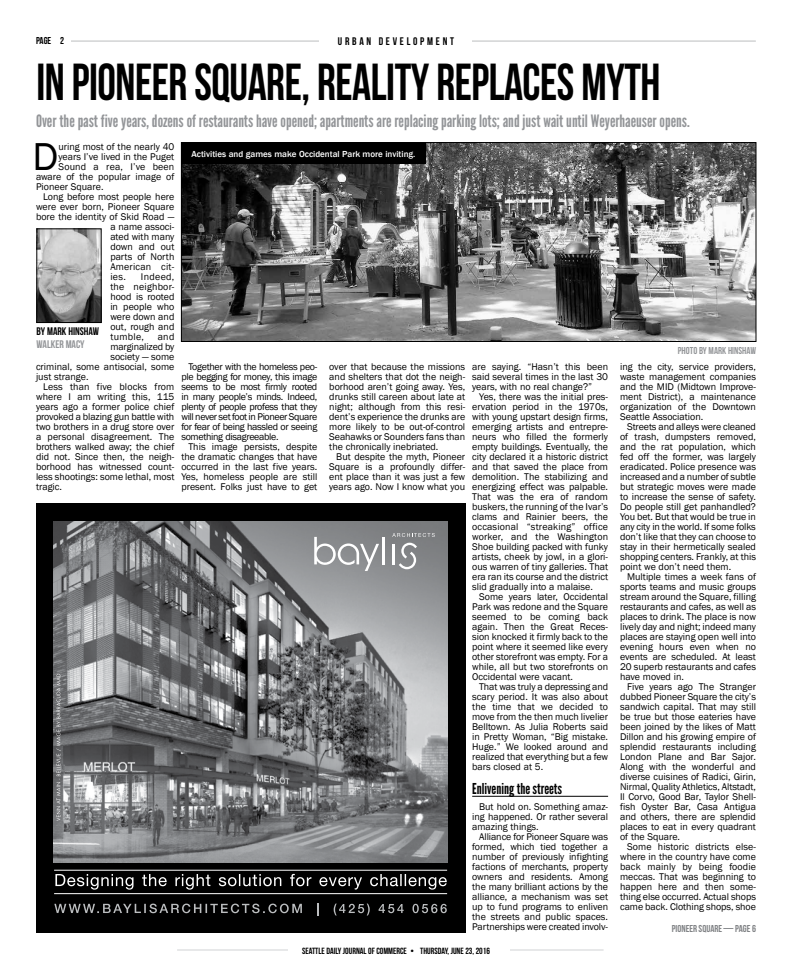
<style>
.page{position:relative;width:792px;height:972px;background:#fff}
.page>*{position:absolute;margin:0;border:0;box-sizing:border-box;transform-origin:0 0}
.t1{font:52px "Bebas Neue";letter-spacing:-.01em;color:#000;scale:.9 1}
.t2{font:40px "Franklin Gothic";color:#000}
.t3{font:17px "League Gothic";color:#939598}
.t4{font:15px "League Gothic";color:#000}
.t5{font:11px "Bebas Neue";letter-spacing:.25em;color:#000}
.t6{font:11px "Bebas Neue";color:#000}
.t7{font:11px "Bebas Neue";color:#939598}
.t8{font:10px/10px "Franklin Gothic";color:#000;text-align:justify}
.t9{font:10px "Bebas Neue";color:#808285}
.t10{font:10px "Bebas Neue";color:#939598}
.t11{font:10px "Franklin Gothic";letter-spacing:.02em;color:#000}
.t12{font:10px "Bebas Neue";color:#000}
.t13{font:9px "Bebas Neue";color:#000}
.t14{font:500 9px "Franklin Gothic";color:#fff}
</style>
<div class="page">
<hr style="left:36px;top:41px;width:720px;height:1px;background:#d1d3d4">
<div style="left:319px;top:36px;width:153px;height:12px;background:#fff"></div>
<div style="left:35px;top:36px;width:36px;height:13px;background:#fff"></div>
<hr style="left:177px;top:950px;width:427px;height:1px;background:#d1d3d4">
<div style="left:288px;top:942px;width:222px;height:18px;background:#fff"></div>
<div style="left:36px;top:504px;width:429px;height:429px;background:#000"></div>
<img style="left:54px;top:522px;width:393px;height:341px">
<svg style="left:392px;top:533px;width:43px;height:4px"></svg>
<hr style="left:382px;top:537px;width:2px;height:27px;background:#fff">
<svg style="left:314px;top:537px;width:65px;height:34px;background:#a3a4a6"></svg>
<hr style="left:392px;top:544px;width:3px;height:20px;background:#fff">
<svg style="left:399px;top:543px;width:18px;height:26px"></svg>
<svg style="left:55px;top:874px;width:392px;height:16px"></svg>
<svg style="left:54px;top:903px;width:393px;height:13px"></svg>
<hr style="left:54px;top:893px;width:393px;height:1px;background:#fff">
<hr style="left:54px;top:870px;width:393px;height:1px;background:#fff">
<svg style="left:56px;top:674px;width:5px;height:147px"></svg>
<hr style="left:472px;top:796px;width:136px;height:1px;background:#000">
<img style="left:39px;top:231px;width:60px;height:90px">
<div style="left:37px;top:229px;width:64px;height:94px;border:1px solid #000"></div>
<img style="left:183px;top:144px;width:571px;height:196px">
<div style="left:181px;top:142px;width:575px;height:200px;border:1px solid #000"></div>
<div style="left:181px;top:143px;width:245px;height:21px;background:#000"></div>
<p class="t12" style="left:36px;top:35px;width:29px">PAGE 2</p>
<p class="t5" style="left:338px;top:35px;width:118px">URBAN DEVELOPMENT</p>
<h1 class="t1" style="left:36px;top:53px;width:695px">IN PIONEER SQUARE, REALITY REPLACES MYTH</h1>
<h2 class="t2" style="left:33px;top:131px;width:27px">D</h2>
<p class="t8" style="left:59px;top:141px;width:117px">uring most of the nearly 40</p>
<h3 class="t3" style="left:36px;top:111px;width:655px">Over the past five years, dozens of restaurants have opened; apartments are replacing parking lots; and just wait until Weyerhaeuser opens.</h3>
<p class="t14" style="left:192px;top:148px;width:225px">Activities and games make Occidental Park more inviting.</p>
<p class="t8" style="left:59px;top:151px;width:117px">years I’ve lived in the Puget</p>
<p class="t8" style="left:59px;top:161px;width:117px">Sound a rea, I’ve been</p>
<p class="t8" style="left:36px;top:171px;width:140px">aware of the popular image of</p>
<p class="t8" style="left:36px;top:181px;width:69px">Pioneer Square.</p>
<p class="t8" style="left:43px;top:191px;width:133px">Long before most people here</p>
<p class="t8" style="left:36px;top:201px;width:140px">were ever born, Pioneer Square</p>
<p class="t8" style="left:36px;top:211px;width:140px">bore the identity of Skid Road —</p>
<p class="t8" style="left:110px;top:221px;width:66px">a name associ-</p>
<p class="t8" style="left:110px;top:231px;width:66px">ated with many</p>
<p class="t8" style="left:110px;top:241px;width:66px">down and out</p>
<p class="t8" style="left:110px;top:251px;width:66px">parts of North</p>
<p class="t11" style="left:110px;top:260px;width:66px">American cit-</p>
<p class="t8" style="left:110px;top:271px;width:17px">ies.</p>
<p class="t8" style="left:110px;top:271px;width:66px;text-indent:30px">Indeed, the neighbor&shy;hood is rooted in people who were down and out, rough and tumble,</p>
<p class="t6" style="left:37px;top:325px;width:64px">BY MARK HINSHAW</p>
<p class="t7" style="left:37px;top:338px;width:50px">WALKER MACY</p>
<p class="t8" style="left:158px;top:331px;width:18px">and</p>
<p class="t8" style="left:110px;top:341px;width:66px">marginalized by</p>
<p class="t8" style="left:110px;top:351px;width:66px">society — some</p>
<p class="t8" style="left:36px;top:361px;width:140px">criminal, some antisocial, some</p>
<p class="t8" style="left:36px;top:371px;width:54px">just strange.</p>
<p class="t8" style="left:43px;top:381px;width:133px">Less than five blocks from</p>
<p class="t8" style="left:36px;top:391px;width:140px">where I am writing this, 115</p>
<p class="t8" style="left:36px;top:401px;width:140px">years ago a former police chief</p>
<p class="t8" style="left:36px;top:411px;width:140px">provoked a blazing gun battle with</p>
<p class="t8" style="left:36px;top:421px;width:140px">two brothers in a drug store over</p>
<p class="t8" style="left:36px;top:431px;width:140px">a personal disagreement. The</p>
<p class="t8" style="left:36px;top:441px;width:140px">brothers walked away; the chief</p>
<p class="t8" style="left:36px;top:451px;width:140px">did not. Since then, the neigh-</p>
<p class="t8" style="left:36px;top:461px;width:140px">borhood has witnessed count-</p>
<p class="t8" style="left:36px;top:471px;width:140px">less shootings: some lethal, most</p>
<p class="t8" style="left:36px;top:481px;width:28px">tragic.</p>
<p class="t10" style="left:678px;top:345px;width:80px">PHOTO BY MARK HINSHAW</p>
<p class="t8" style="left:329px;top:362px;width:137px">over that because the missions and shelters that dot the neigh&shy;borhood aren’t going away. Yes, drunks still careen about late at night; although from this resi&shy;dent’s experience the drunks are more likely to be out-of-control Seahawks or Sounders fans than the chronically inebriated.</p>
<p class="t8" style="left:329px;top:452px;width:137px;text-indent:7px">But despite the myth, Pioneer Square is a profoundly differ&shy;ent place than it was just a few years ago. Now I know what you</p>
<p class="t8" style="left:620px;top:362px;width:137px">ing the city, service providers, waste management companies and the MID (Midtown Improve&shy;ment District), a maintenance organization of the Downtown Seattle Association.</p>
<p class="t8" style="left:620px;top:422px;width:137px;text-indent:7px">Streets and alleys were cleaned of trash, dumpsters removed, and the rat population, which fed off the former, was largely eradicated. Police presence was increased and a number of subtle but strategic moves were made to increase the sense of safety.<br>Do people still get panhandled?<br>You bet. But that would be true in any city in the world. If some folks don’t like that they can choose to stay in their hermetically sealed shopping centers. Frankly, at this point we don’t need them.</p>
<p class="t8" style="left:620px;top:572px;width:137px;text-indent:7px">Multiple times a week fans of sports teams and music groups stream around the Square, filling restaurants and cafes, as well as places to drink. The place is now lively day and night; indeed many places are staying open well into evening hours even when no events are scheduled. At least 20 superb restaurants and cafes have moved in.</p>
<p class="t8" style="left:620px;top:682px;width:137px;text-indent:7px">Five years ago The Stranger dubbed Pioneer Square the city’s sandwich capital. That may still be true but those eateries have been joined by the likes of Matt Dillon and his growing empire of splendid restaurants including London Plane and Bar Sajor.<br>Along with the wonderful and diverse cuisines of Radici, Girin, Nirmal, Quality Athletics, Altstadt, Il Corvo, Good Bar, Taylor Shell&shy;fish Oyster Bar, Casa Antigua and others, there are splendid places to eat in every quadrant of the Square.</p>
<p class="t8" style="left:620px;top:842px;width:137px;text-indent:7px">Some historic districts else&shy;where in the country have come back mainly by being foodie meccas. That was beginning to happen here and then some&shy;thing else occurred. Actual shops came back. Clothing shops, shoe</p>
<p class="t8" style="left:181px;top:362px;width:137px;text-indent:7px">Together with the homeless peo&shy;ple begging for money, this image seems to be most firmly rooted in many people’s minds. Indeed, plenty of people profess that they will never set foot in Pioneer Square for fear of being hassled or seeing something disagreeable.</p>
<p class="t8" style="left:181px;top:442px;width:137px;text-indent:7px">This image persists, despite the dramatic changes that have occurred in the last five years.<br>Yes, homeless people are still present. Folks just have to get</p>
<p class="t8" style="left:472px;top:362px;width:137px">are saying. “Hasn’t this been said several times in the last 30 years, with no real change?”</p>
<p class="t8" style="left:472px;top:392px;width:137px;text-indent:7px">Yes, there was the initial pres&shy;ervation period in the 1970s, with young upstart design firms, emerging artists and entrepre&shy;neurs who filled the formerly empty buildings. Eventually, the city declared it a historic district and that saved the place from demolition. The stabilizing and energizing effect was palpable.<br>That was the era of random buskers, the running of the Ivar’s clams and Rainier beers, the occasional “streaking” office worker, and the Washington Shoe building packed with funky artists, cheek by jowl, in a glori&shy;ous warren of tiny galleries. That era ran its course and the district slid gradually into a malaise.</p>
<p class="t8" style="left:472px;top:592px;width:137px;text-indent:7px">Some years later, Occidental Park was redone and the Square seemed to be coming back again. Then the Great Reces&shy;sion knocked it firmly back to the point where it seemed like every other storefront was empty. For a while, all but two storefronts on Occidental were vacant.</p>
<p class="t8" style="left:472px;top:682px;width:137px;text-indent:7px">That was truly a depressing and scary period. It was also about the time that we decided to move from the then much livelier Belltown. As Julia Roberts said in Pretty Woman, “Big mistake.<br>Huge.” We looked around and realized that everything but a few bars closed at 5.</p>
<h3 class="t4" style="left:472px;top:780px;width:92px">Enlivening the streets</h3>
<p class="t8" style="left:472px;top:802px;width:137px;text-indent:7px">But hold on. Something amaz&shy;ing happened. Or rather several amazing things.</p>
<p class="t8" style="left:472px;top:832px;width:137px;text-indent:7px">Alliance for Pioneer Square was formed, which tied together a number of previously infighting factions of merchants, property owners and residents. Among the many brilliant actions by the alliance, a mechanism was set up to fund programs to enliven the streets and public spaces.<br>Partnerships were created involv-</p>
<p class="t9" style="left:672px;top:923px;width:86px">PIONEER SQUARE — PAGE 6</p>
<p class="t13" style="left:302px;top:946px;width:189px">SEATTLE DAILY JOURNAL OF COMMERCE • THURSDAY, JUNE 23, 2016</p>
</div>
